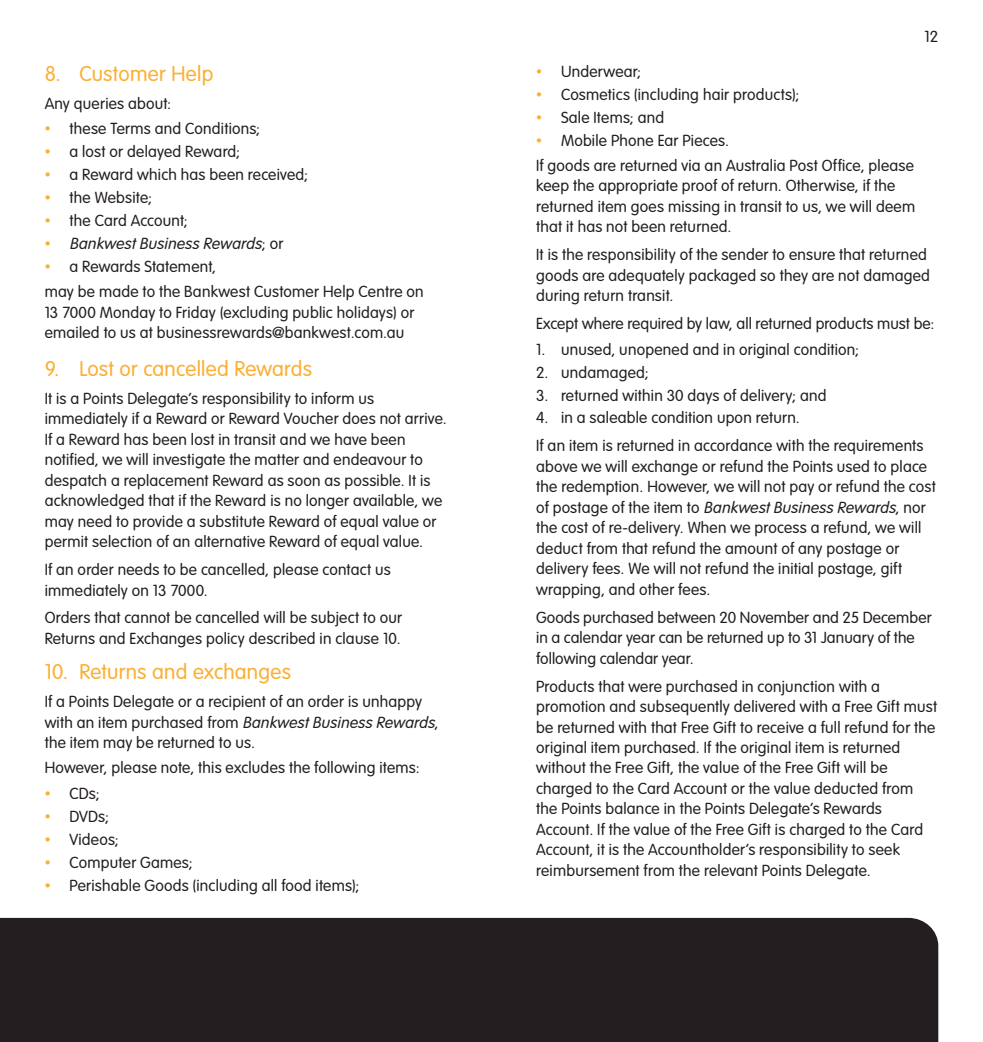
<style>
.page{position:relative;width:983px;height:1042px;background:#fff}
.page>*{position:absolute;margin:0;border:0;box-sizing:border-box;transform-origin:0 0}
.t1{font:300 21px "Bankwest Rounded";letter-spacing:.01em;color:#fbaf33}
.t2{font:300 15.75px/20.5px "Bankwest Rounded";letter-spacing:.015em;color:#231e20}
.t3{font:italic 300 15.75px "Bankwest Rounded";letter-spacing:.015em;color:#231e20}
.s1{color:#fbaf33}
.s2{font-style:normal;color:#fbaf33}
.s3{font-style:normal}
.s4{font-style:italic}
</style>
<div class="page">
<div style="left:0;top:918px;width:938px;height:124px;background:#231e20"></div>
<h1 class="t1" style="left:45px;top:60px;width:170px">8. Customer Help</h1>
<p class="t2" style="left:45px;top:92px;width:128px">Any queries about:</p>
<p class="t2" style="left:45px;top:118px;width:217px"><span class="s1">•</span> these Terms and Conditions;</p>
<p class="t2" style="left:45px;top:141px;width:197px"><span class="s1">•</span> a lost or delayed Reward;</p>
<p class="t2" style="left:45px;top:164px;width:265px"><span class="s1">•</span> a Reward which has been received;</p>
<p class="t2" style="left:45px;top:187px;width:109px"><span class="s1">•</span> the Website;</p>
<p class="t2" style="left:45px;top:209px;width:144px"><span class="s1">•</span> the Card Account;</p>
<p class="t3" style="left:45px;top:233px;width:240px"><span class="s2">•</span> Bankwest Business Rewards<span class="s3">; or</span></p>
<p class="t2" style="left:45px;top:253px;width:380px;line-height:25.4px"><span class="s1">•</span> a Rewards Statement,<br>may be made to the Bankwest Customer Help Centre on</p>
<p class="t2" style="left:45px;top:301px;width:371px">13 7000 Monday to Friday (excluding public holidays) or emailed to us at businessrewards@bankwest.com.au</p>
<h1 class="t1" style="left:45px;top:355px;width:269px">9. Lost or cancelled Rewards</h1>
<p class="t2" style="left:45px;top:387px;width:403px">It is a Points Delegate’s responsibility to inform us immediately if a Reward or Reward Voucher does not arrive.<br>If a Reward has been lost in transit and we have been notified, we will investigate the matter and endeavour to despatch a replacement Reward as soon as possible. It is acknowledged that if the Reward is no longer available, we may need to provide a substitute Reward of equal value or permit selection of an alternative Reward of equal value.</p>
<p class="t2" style="left:45px;top:559px;width:347px">If an order needs to be cancelled, please contact us immediately on 13 7000.</p>
<p class="t2" style="left:45px;top:607px;width:359px">Orders that cannot be cancelled will be subject to our<br>Returns and Exchanges policy described in clause 10.</p>
<h1 class="t1" style="left:45px;top:658px;width:248px">10. Returns and exchanges</h1>
<p class="t2" style="left:45px;top:691px;width:395px">If a Points Delegate or a recipient of an order is unhappy with an item purchased from <span class="s4">Bankwest Business Rewards</span>, the item may be returned to us.</p>
<p class="t2" style="left:45px;top:757px;width:376px">However, please note, this excludes the following items:</p>
<p class="t2" style="left:45px;top:782px;width:56px"><span class="s1">•</span> CDs;</p>
<p class="t2" style="left:45px;top:805px;width:66px"><span class="s1">•</span> DVDs;</p>
<p class="t2" style="left:45px;top:828px;width:76px"><span class="s1">•</span> Videos;</p>
<p class="t2" style="left:45px;top:851px;width:149px"><span class="s1">•</span> Computer Games;</p>
<p class="t2" style="left:45px;top:874px;width:316px"><span class="s1">•</span> Perishable Goods (including all food items);</p>
<p class="t2" style="left:924px;top:26px;width:15px">12</p>
<p class="t2" style="left:536px;top:60px;width:107px"><span class="s1">•</span> Underwear;</p>
<p class="t2" style="left:536px;top:83px;width:265px"><span class="s1">•</span> Cosmetics (including hair products);</p>
<p class="t2" style="left:536px;top:106px;width:129px"><span class="s1">•</span> Sale Items; and</p>
<p class="t2" style="left:536px;top:127px;width:379px;line-height:25.4px"><span class="s1">•</span> Mobile Phone Ear Pieces.<br>If goods are returned via an Australia Post Office, please</p>
<p class="t2" style="left:536px;top:175px;width:380px">keep the appropriate proof of return. Otherwise, if the returned item goes missing in transit to us, we will deem that it has not been returned.</p>
<p class="t2" style="left:536px;top:244px;width:395px">It is the responsibility of the sender to ensure that returned goods are adequately packaged so they are not damaged during return transit.</p>
<p class="t2" style="left:536px;top:313px;width:399px">Except where required by law, all returned products must be:</p>
<p class="t2" style="left:536px;top:338px;width:324px">1. unused, unopened and in original condition;</p>
<p class="t2" style="left:536px;top:361px;width:114px">2. undamaged;</p>
<p class="t2" style="left:536px;top:384px;width:292px">3. returned within 30 days of delivery; and</p>
<p class="t2" style="left:536px;top:403px;width:389px;line-height:27.8px">4. in a saleable condition upon return.<br>If an item is returned in accordance with the requirements</p>
<p class="t2" style="left:536px;top:455px;width:401px">above we will exchange or refund the Points used to place the redemption. However, we will not pay or refund the cost of postage of the item to <span class="s4">Bankwest Business Rewards</span>, nor the cost of re-delivery. When we process a refund, we will deduct from that refund the amount of any postage or delivery fees. We will not refund the initial postage, gift wrapping, and other fees.</p>
<p class="t2" style="left:536px;top:606px;width:397px">Goods purchased between 20 November and 25 December in a calendar year can be returned up to 31 January of the following calendar year.</p>
<p class="t2" style="left:536px;top:675px;width:402px">Products that were purchased in conjunction with a promotion and subsequently delivered with a Free Gift must be returned with that Free Gift to receive a full refund for the original item purchased. If the original item is returned without the Free Gift, the value of the Free Gift will be charged to the Card Account or the value deducted from the Points balance in the Points Delegate’s Rewards Account. If the value of the Free Gift is charged to the Card Account, it is the Accountholder’s responsibility to seek reimbursement from the relevant Points Delegate.</p>
</div>
